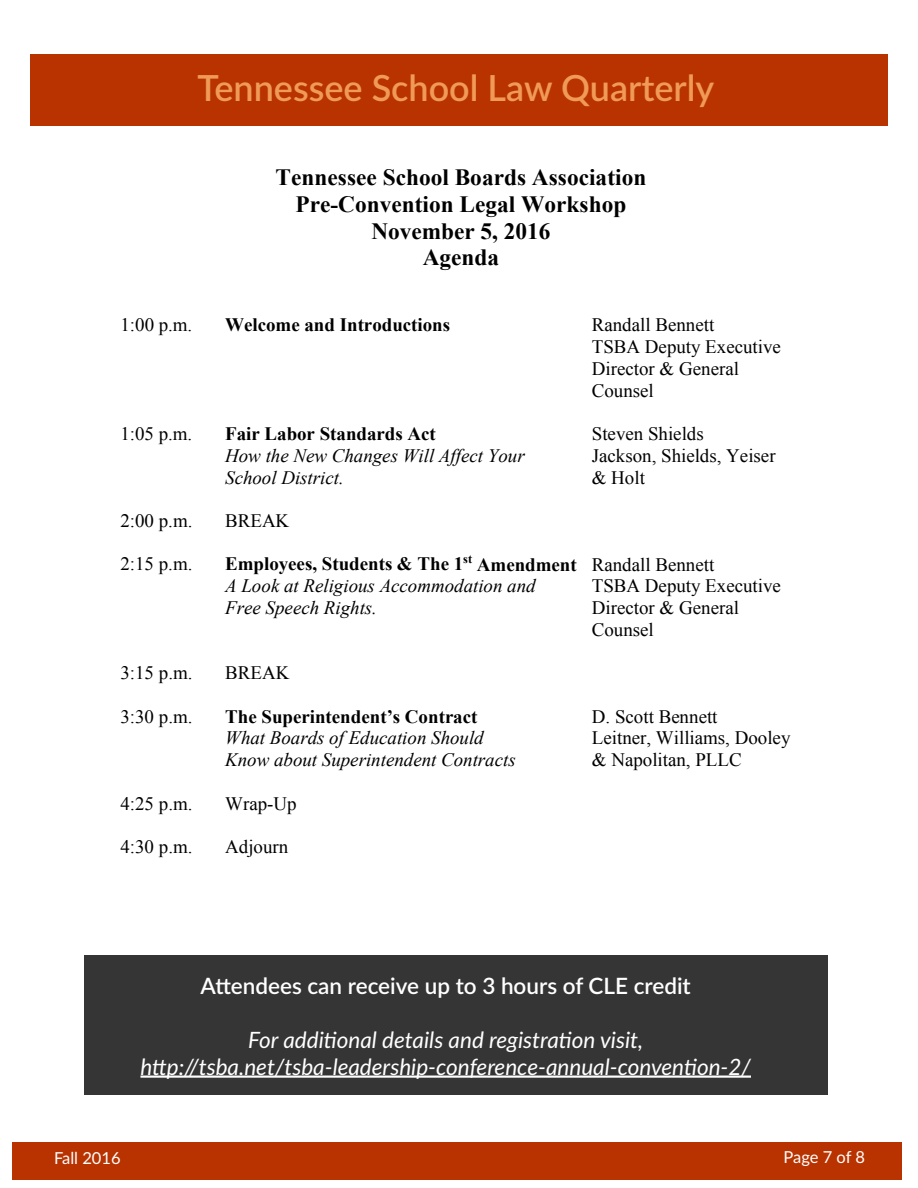
<style>
.page{position:relative;width:918px;height:1188px;background:#fff}
.page>*{position:absolute;margin:0;border:0;box-sizing:border-box;transform-origin:0 0}
.t1{font:600 36px "Lato";color:#ef9a56}
.t2{font:700 23.25px/26.8px "Times New Roman";color:#000;text-align:center}
.t3{font:italic 22.5px "Lato";color:#fff}
.t4{font:600 22.5px "Lato";color:#fff}
.t5{font:18.9px/21.8px "Times New Roman";color:#000}
.t6{font:700 18.9px/21.8px "Times New Roman";color:#000}
.t7{font:italic 18.9px "Times New Roman";color:#000}
.t8{font:18.9px "Times New Roman";color:#000}
.t9{font:16.5px "Lato";color:#fff}
.s1{font-style:inherit}
.s2{font-weight:400}
.s3{font-weight:400;font-style:italic}
</style>
<div class="page">
<div style="left:12px;top:1142px;width:890px;height:38px;background:#b93300"></div>
<div style="left:30px;top:54px;width:858px;height:72px;background:#b93300"></div>
<div style="left:84px;top:956px;width:743px;height:139px;background:#363536"></div>
<hr style="left:140px;top:1076px;width:611px;height:2px;background:#fff">
<h1 class="t1" style="left:197px;top:62px;width:519px">Tennessee School Law Quarterly</h1>
<p class="t2" style="left:276px;top:163px;width:372px">Tennessee School Boards Association<br>Pre-Convention Legal Workshop<br>November 5, 2016<br>Agenda</p>
<p class="t8" style="left:120px;top:312px;width:73px">1:00 <span class="s1">p.m.</span></p>
<p class="t6" style="left:225px;top:314px;width:227px">Welcome and Introductions</p>
<p class="t5" style="left:592px;top:314px;width:191px">Randall Bennett<br>TSBA Deputy Executive<br>Director &amp; General<br>Counsel</p>
<p class="t5" style="left:120px;top:423px;width:73px">1:0<span class="s1">5</span> p.m.</p>
<p class="t6" style="left:225px;top:422px;width:212px">Fair Labor Standards Act</p>
<p class="t5" style="left:592px;top:423px;width:113px">Steven Shields</p>
<p class="t7" style="left:225px;top:442px;width:301px">How the New Changes Will Affect Your</p>
<p class="t5" style="left:592px;top:444px;width:185px">Jackson, Shields, Yeiser</p>
<p class="t7" style="left:225px;top:464px;width:120px">School District.</p>
<p class="t5" style="left:592px;top:466px;width:55px">&amp; Holt</p>
<p class="t5" style="left:120px;top:510px;width:74px">2:00 p.m.</p>
<p class="t5" style="left:225px;top:510px;width:66px">BREAK</p>
<p class="t5" style="left:120px;top:553px;width:74px">2:15 p.m.</p>
<p class="t6" style="left:225px;top:553px;width:491px">Employees, Students &amp; The 1<sup>st</sup> Amendment <span class="s2">Randall Bennett<br></span><span class="s3">A Look at Religious Accommodation and</span></p>
<p class="t5" style="left:592px;top:575px;width:191px">TSBA Deputy Executive</p>
<p class="t7" style="left:225px;top:595px;width:153px">Free Speech Rights.</p>
<p class="t5" style="left:592px;top:597px;width:149px">Director &amp; General<br>Counsel</p>
<p class="t5" style="left:120px;top:662px;width:74px">3:15 p.m.</p>
<p class="t5" style="left:225px;top:662px;width:66px">BREAK</p>
<p class="t5" style="left:120px;top:705px;width:74px">3:30 p.m.</p>
<p class="t6" style="left:225px;top:705px;width:254px">The Superintendent’s Contract</p>
<p class="t5" style="left:592px;top:705px;width:127px">D. Scott Bennett</p>
<p class="t7" style="left:225px;top:725px;width:260px">What Boards of Education Should</p>
<p class="t5" style="left:592px;top:727px;width:200px">Leitner, Williams, Dooley</p>
<p class="t7" style="left:225px;top:747px;width:292px">Know about Superintendent Contracts</p>
<p class="t5" style="left:592px;top:749px;width:151px">&amp; Napolitan, PLLC</p>
<p class="t5" style="left:120px;top:792px;width:74px">4:25 p.m.</p>
<p class="t5" style="left:225px;top:792px;width:73px">Wrap-Up</p>
<p class="t5" style="left:120px;top:836px;width:74px">4:30 p.m.</p>
<p class="t5" style="left:225px;top:836px;width:65px">Adjourn</p>
<p class="t4" style="left:201px;top:970px;width:492px">Attendees can receive up to 3 hours of CLE credit</p>
<p class="t3" style="left:248px;top:1024px;width:396px">For additional details and registration visit,</p>
<p class="t3" style="left:140px;top:1051px;width:612px">http://tsba.net/tsba-leadership-conference-annual-convention-2/</p>
<p class="t9" style="left:54px;top:1147px;width:68px">Fall 2016</p>
<p class="t9" style="left:784px;top:1145px;width:83px">Page 7 of 8</p>
</div>
